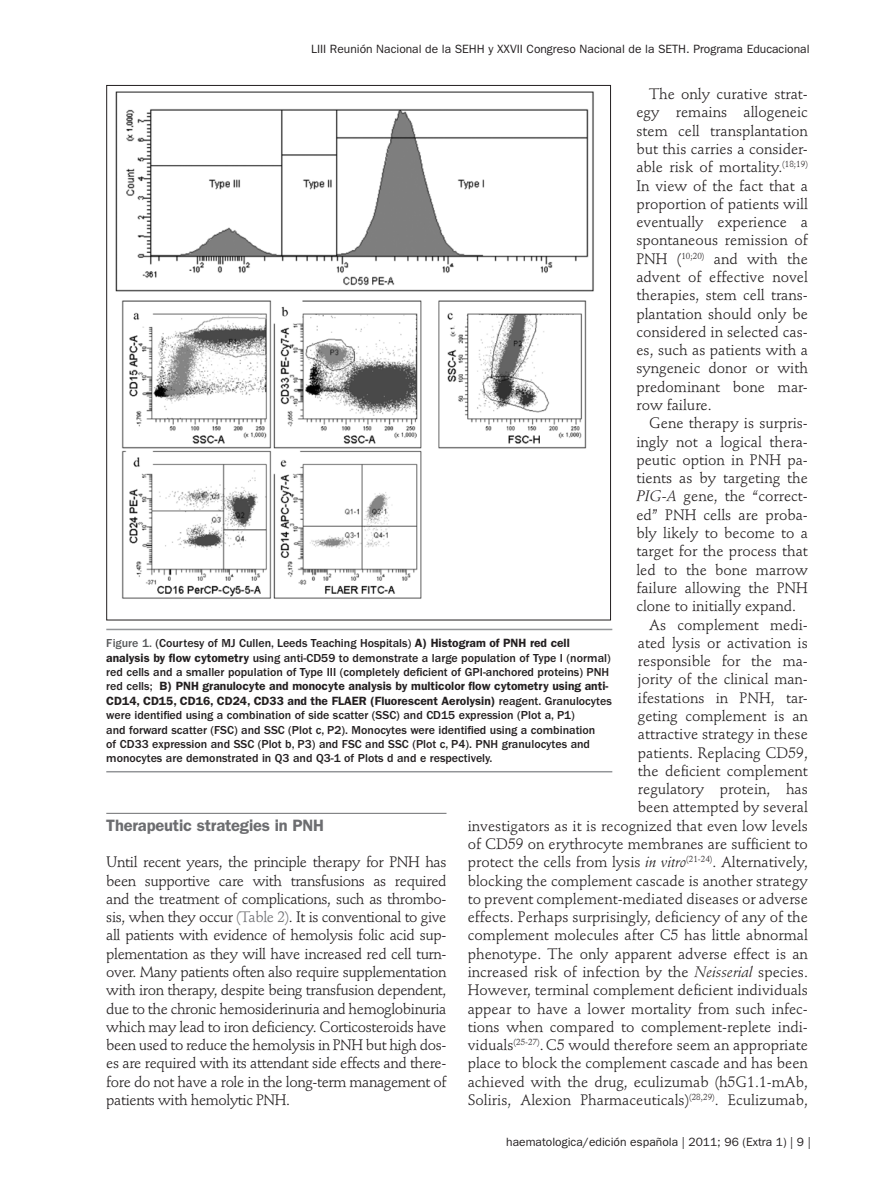
<style>
.page{position:relative;width:893px;height:1191px;background:#fff}
.page>*{position:absolute;margin:0;border:0;box-sizing:border-box;transform-origin:0 0}
.ladillo{font:600 16.5px "ITC Franklin Gothic Std";letter-spacing:-.01em;color:#6c6d70}
.texto_general{font:15px/18.3px "Stempel Schneidler Std";color:#231f20;text-align:justify}
.texto_general-primer{font:15px/18.3px "Stempel Schneidler Std";letter-spacing:-.025em;color:#231f20;text-align:justify}
.pie_de_foto{font:500 12px/14.4px "ITC Franklin Gothic Std";color:#231f20}
.Cintillo_izquierdo{font:12px "ITC Franklin Gothic Std";color:#231f20}
.s1{font-style:italic}
.s2{color:#57585a}
.s3{font-weight:600}
.s4{color:#6c6d70}
</style>
<div class="page">
<hr style="left:106px;top:813px;width:340px;height:1px;background:#6c6d70">
<hr style="left:106px;top:628px;width:506px;height:2px;background:#939598">
<hr style="left:106px;top:771px;width:506px;height:1px;background:#939598">
<img style="left:115px;top:91px;width:479px;height:508px">
<p class="Cintillo_izquierdo" style="left:311px;top:42px;width:500px">LIII Reunión Nacional de la SEHH y XXVII Congreso Nacional de la SETH. Programa Educacional</p>
<p class="texto_general" style="left:636px;top:85px;width:173px;text-indent:13px">The only curative strat&shy;egy remains allogeneic stem cell transplantation but this carries a consider&shy;able risk of mortality.<sup>(18;19)<br></sup>In view of the fact that a proportion of patients will eventually experience a spontaneous remission of PNH (<sup>10;20)</sup> and with the advent of effective novel therapies, stem cell trans&shy;plantation should only be considered in selected cas&shy;es, such as patients with a syngeneic donor or with predominant bone mar&shy;row failure.</p>
<p class="texto_general" style="left:636px;top:414px;width:173px;text-indent:13px">Gene therapy is surpris&shy;ingly not a logical thera&shy;peutic option in PNH pa&shy;tients as by targeting the <span class="s1">PIG-A</span> gene, the “correct&shy;ed” PNH cells are proba&shy;bly likely to become to a target for the process that led to the bone marrow failure allowing the PNH clone to initially expand.</p>
<p class="texto_general" style="left:468px;top:615px;width:342px;text-align:right">As complement medi-<br>ated lysis or activation is<br>responsible for the ma-<br>jority of the clinical man-<br>ifestations in PNH, tar-<br>geting complement is an<br>attractive strategy in these<br>patients. Replacing CD59,<br>the deficient complement<br>regulatory protein, has<br>been attempted by several<br>investigators as it is recognized that even low levels of CD59 on erythrocyte membranes are sufficient to protect the cells from lysis <span class="s1">in vitro</span><sup>(21-24)</sup>. Alternatively, blocking the complement cascade is another strategy to prevent complement-mediated diseases or adverse effects. Perhaps surprisingly, deficiency of any of the complement molecules after C5 has little abnormal phenotype. The only apparent adverse effect is an increased risk of infection by the <span class="s1">Neisserial</span> species.<br>However, terminal complement deficient individuals appear to have a lower mortality from such infec&shy;tions when compared to complement-replete indi&shy;viduals<sup>(25-27)</sup>.C5 would therefore seem an appropriate place to block the complement cascade and has been achieved with the drug, eculizumab (h5G1.1-mAb, Soliris, Alexion Pharmaceuticals)<sup>(28,29)</sup>. Eculizumab,</p>
<p class="pie_de_foto" style="left:106px;top:636px;width:507px"><span class="s2">Figure 1.</span> (Courtesy of MJ Cullen, Leeds Teaching Hospitals) <span class="s3">A) Histogram of PNH red cell analysis by flow cytometry</span> using anti-CD59 to demonstrate a large population of Type I (normal) red cells and a smaller population of Type III (completely deficient of GPI-anchored proteins) PNH red cells; <span class="s3">B) PNH granulocyte and monocyte analysis by multicolor flow cytometry using anti-CD14, CD15, CD16, CD24, CD33 and the FLAER (Fluorescent Aerolysin)</span> reagent. Granulocytes were identified using a combination of side scatter (SSC) and CD15 expression (Plot a, P1)<br>and forward scatter (FSC) and SSC (Plot c, P2). Monocytes were identified using a combination<br>of CD33 expression and SSC (Plot b, P3) and FSC and SSC (Plot c, P4). PNH granulocytes and monocytes are demonstrated in Q3 and Q3-1 of Plots d and e respectively.</p>
<p class="ladillo" style="left:106px;top:815px;width:219px">Therapeutic strategies in PNH</p>
<p class="texto_general-primer" style="left:106px;top:853px;width:342px">Until recent years, the principle therapy for PNH has been supportive care with transfusions as required and the treatment of complications, such as thrombo&shy;sis, when they occur <span class="s4">(Table 2)</span>. It is conventional to give all patients with evidence of hemolysis folic acid sup&shy;plementation as they will have increased red cell turn&shy;over. Many patients often also require supplementation with iron therapy, despite being transfusion dependent, due to the chronic hemosiderinuria and hemoglobinuria which may lead to iron deficiency. Corticosteroids have been used to reduce the hemolysis in PNH but high dos&shy;es are required with its attendant side effects and there&shy;fore do not have a role in the long-term management of patients with hemolytic PNH.</p>
<p class="Cintillo_izquierdo" style="left:506px;top:1135px;width:306px">haematologica/edición española | 2011; 96 (Extra 1) | 9 |</p>
</div>
